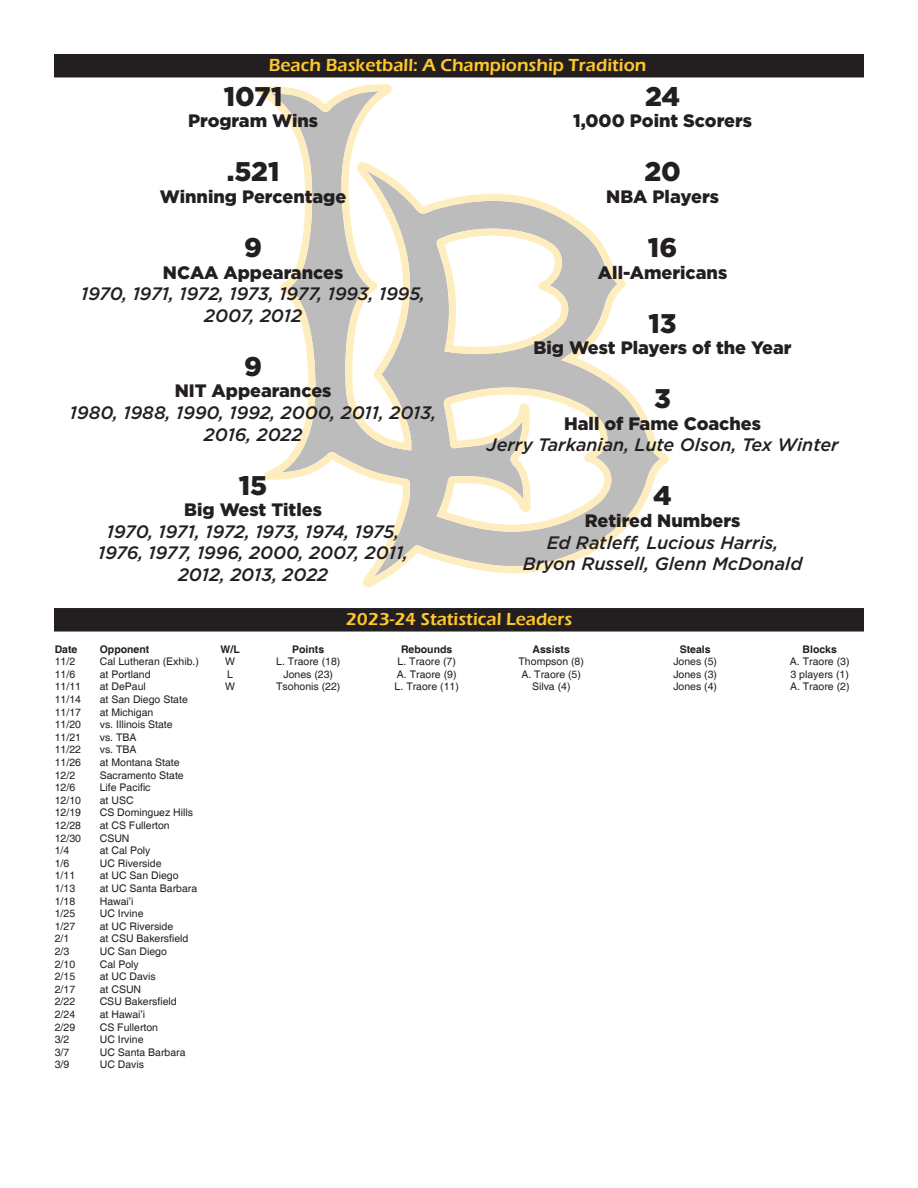
<style>
.page{position:relative;width:918px;height:1188px;background:#fff}
.page>*{position:absolute;margin:0;border:0;box-sizing:border-box;transform-origin:0 0}
.t1{font:900 27px "Gotham";color:#231f20}
.t2{font:italic 500 18px/21.6px "Gotham";color:#231f20;text-align:center}
.t3{font:900 18px "Gotham";color:#231f20}
.t4{font:600 18px "Eras ITC";color:#fec82d}
.t5{font:italic 500 18px "Gotham";letter-spacing:-.02em;color:#231f20}
.t6{font:10.5px "Helvetica";color:#231f20}
.t7{font:700 10.5px "Helvetica";color:#231f20}
</style>
<div class="page">
<div style="left:54px;top:608px;width:810px;height:24px;background:#231f20;border:2px solid #231f20"></div>
<svg style="left:257px;top:84px;width:412px;height:503px"></svg>
<div style="left:54px;top:54px;width:810px;height:23px;background:#231f20"></div>
<p class="t4" style="left:269px;top:55px;width:379px">Beach Basketball: A Championship Tradition</p>
<p class="t1" style="left:224px;top:78px;width:60px">1071</p>
<p class="t3" style="left:188px;top:109px;width:132px">Program Wins</p>
<p class="t1" style="left:227px;top:153px;width:54px">.521</p>
<p class="t3" style="left:160px;top:184px;width:188px">Winning Percentage</p>
<p class="t1" style="left:244px;top:229px;width:19px">9</p>
<p class="t3" style="left:163px;top:260px;width:182px">NCAA Appearances</p>
<p class="t2" style="left:81px;top:283px;width:346px">1970, 1971, 1972, 1973, 1977, 1993, 1995,<br>2007, 2012</p>
<p class="t1" style="left:244px;top:348px;width:19px">9</p>
<p class="t3" style="left:175px;top:379px;width:158px">NIT Appearances</p>
<p class="t2" style="left:70px;top:402px;width:368px">1980, 1988, 1990, 1992, 2000, 2011, 2013,<br>2016, 2022</p>
<p class="t1" style="left:239px;top:466px;width:30px">15</p>
<p class="t3" style="left:184px;top:497px;width:139px">Big West Titles</p>
<p class="t5" style="left:107px;top:520px;width:294px">1970, 1971, 1972, 1973, 1974, 1975,</p>
<p class="t2" style="left:98px;top:542px;width:312px">1976, 1977, 1996, 2000, 2007, 2011,</p>
<p class="t2" style="left:178px;top:564px;width:152px">2012, 2013, 2022</p>
<p class="t1" style="left:645px;top:78px;width:37px">24</p>
<p class="t3" style="left:573px;top:109px;width:181px">1,000 Point Scorers</p>
<p class="t1" style="left:644px;top:153px;width:38px">20</p>
<p class="t3" style="left:606px;top:184px;width:114px">NBA Players</p>
<p class="t1" style="left:648px;top:229px;width:31px">16</p>
<p class="t3" style="left:598px;top:260px;width:131px">All-Americans</p>
<p class="t1" style="left:649px;top:304px;width:30px">13</p>
<p class="t3" style="left:534px;top:335px;width:259px">Big West Players of the Year</p>
<p class="t1" style="left:654px;top:380px;width:18px">3</p>
<p class="t3" style="left:564px;top:411px;width:198px">Hall of Fame Coaches</p>
<p class="t2" style="left:487px;top:434px;width:354px">Jerry Tarkanian, Lute Olson, Tex Winter</p>
<p class="t1" style="left:653px;top:477px;width:20px">4</p>
<p class="t3" style="left:585px;top:508px;width:157px">Retired Numbers</p>
<p class="t2" style="left:547px;top:531px;width:233px">Ed Ratleff, Lucious Harris,</p>
<p class="t2" style="left:523px;top:553px;width:281px">Bryon Russell, Glenn McDonald</p>
<p class="t4" style="left:346px;top:609px;width:228px">2023-24 Statistical Leaders</p>
<p class="t7" style="left:55px;top:643px;width:24px">Date</p>
<p class="t7" style="left:100px;top:643px;width:51px">Opponent</p>
<p class="t7" style="left:221px;top:643px;width:21px">W/L</p>
<p class="t7" style="left:292px;top:643px;width:34px">Points</p>
<p class="t7" style="left:401px;top:643px;width:53px">Rebounds</p>
<p class="t7" style="left:533px;top:643px;width:39px">Assists</p>
<p class="t7" style="left:680px;top:643px;width:32px">Steals</p>
<p class="t7" style="left:803px;top:643px;width:36px">Blocks</p>
<p class="t6" style="left:55px;top:656px;width:22px">11/2</p>
<p class="t6" style="left:100px;top:656px;width:101px">Cal Lutheran (Exhib.)</p>
<p class="t6" style="left:225px;top:656px;width:11px">W</p>
<p class="t6" style="left:276px;top:656px;width:66px">L. Traore (18)</p>
<p class="t6" style="left:398px;top:656px;width:60px">L. Traore (7)</p>
<p class="t6" style="left:519px;top:656px;width:67px">Thompson (8)</p>
<p class="t6" style="left:673px;top:656px;width:45px">Jones (5)</p>
<p class="t6" style="left:790px;top:656px;width:61px">A. Traore (3)</p>
<p class="t6" style="left:55px;top:668px;width:22px">11/6</p>
<p class="t6" style="left:100px;top:668px;width:52px">at Portland</p>
<p class="t6" style="left:227px;top:668px;width:7px">L</p>
<p class="t6" style="left:283px;top:668px;width:51px">Jones (23)</p>
<p class="t6" style="left:397px;top:668px;width:61px">A. Traore (9)</p>
<p class="t6" style="left:521px;top:668px;width:61px">A. Traore (5)</p>
<p class="t6" style="left:673px;top:668px;width:45px">Jones (3)</p>
<p class="t6" style="left:791px;top:668px;width:60px">3 players (1)</p>
<p class="t6" style="left:55px;top:681px;width:28px">11/11</p>
<p class="t6" style="left:100px;top:681px;width:48px">at DePaul</p>
<p class="t6" style="left:225px;top:681px;width:11px">W</p>
<p class="t6" style="left:276px;top:681px;width:66px">Tsohonis (22)</p>
<p class="t6" style="left:395px;top:681px;width:66px">L. Traore (11)</p>
<p class="t6" style="left:532px;top:681px;width:40px">Silva (4)</p>
<p class="t6" style="left:673px;top:681px;width:45px">Jones (4)</p>
<p class="t6" style="left:790px;top:681px;width:61px">A. Traore (2)</p>
<p class="t6" style="left:55px;top:693px;width:28px">11/14</p>
<p class="t6" style="left:100px;top:693px;width:90px">at San Diego State</p>
<p class="t6" style="left:55px;top:706px;width:28px">11/17</p>
<p class="t6" style="left:100px;top:706px;width:55px">at Michigan</p>
<p class="t6" style="left:55px;top:719px;width:28px">11/20</p>
<p class="t6" style="left:100px;top:719px;width:74px">vs. Illinois State</p>
<p class="t6" style="left:55px;top:731px;width:28px">11/21</p>
<p class="t6" style="left:100px;top:731px;width:38px">vs. TBA</p>
<p class="t6" style="left:55px;top:744px;width:28px">11/22</p>
<p class="t6" style="left:100px;top:744px;width:38px">vs. TBA</p>
<p class="t6" style="left:55px;top:756px;width:28px">11/26</p>
<p class="t6" style="left:100px;top:756px;width:81px">at Montana State</p>
<p class="t6" style="left:55px;top:769px;width:22px">12/2</p>
<p class="t6" style="left:100px;top:769px;width:86px">Sacramento State</p>
<p class="t6" style="left:55px;top:782px;width:22px">12/6</p>
<p class="t6" style="left:100px;top:782px;width:52px">Life Pacific</p>
<p class="t6" style="left:55px;top:794px;width:28px">12/10</p>
<p class="t6" style="left:100px;top:794px;width:35px">at USC</p>
<p class="t6" style="left:55px;top:807px;width:28px">12/19</p>
<p class="t6" style="left:100px;top:807px;width:95px">CS Dominguez Hills</p>
<p class="t6" style="left:55px;top:819px;width:28px">12/28</p>
<p class="t6" style="left:100px;top:819px;width:72px">at CS Fullerton</p>
<p class="t6" style="left:55px;top:832px;width:28px">12/30</p>
<p class="t6" style="left:100px;top:832px;width:31px">CSUN</p>
<p class="t6" style="left:55px;top:845px;width:16px">1/4</p>
<p class="t6" style="left:100px;top:845px;width:52px">at Cal Poly</p>
<p class="t6" style="left:55px;top:857px;width:16px">1/6</p>
<p class="t6" style="left:100px;top:857px;width:63px">UC Riverside</p>
<p class="t6" style="left:55px;top:870px;width:22px">1/11</p>
<p class="t6" style="left:100px;top:870px;width:80px">at UC San Diego</p>
<p class="t6" style="left:55px;top:882px;width:22px">1/13</p>
<p class="t6" style="left:100px;top:882px;width:99px">at UC Santa Barbara</p>
<p class="t6" style="left:55px;top:895px;width:22px">1/18</p>
<p class="t6" style="left:100px;top:895px;width:35px">Hawai’i</p>
<p class="t6" style="left:55px;top:908px;width:22px">1/25</p>
<p class="t6" style="left:100px;top:908px;width:45px">UC Irvine</p>
<p class="t6" style="left:55px;top:920px;width:22px">1/27</p>
<p class="t6" style="left:100px;top:920px;width:75px">at UC Riverside</p>
<p class="t6" style="left:55px;top:933px;width:16px">2/1</p>
<p class="t6" style="left:100px;top:933px;width:90px">at CSU Bakersfield</p>
<p class="t6" style="left:55px;top:945px;width:16px">2/3</p>
<p class="t6" style="left:100px;top:945px;width:69px">UC San Diego</p>
<p class="t6" style="left:55px;top:958px;width:22px">2/10</p>
<p class="t6" style="left:100px;top:958px;width:41px">Cal Poly</p>
<p class="t6" style="left:55px;top:971px;width:22px">2/15</p>
<p class="t6" style="left:100px;top:971px;width:58px">at UC Davis</p>
<p class="t6" style="left:55px;top:983px;width:22px">2/17</p>
<p class="t6" style="left:100px;top:983px;width:43px">at CSUN</p>
<p class="t6" style="left:55px;top:996px;width:22px">2/22</p>
<p class="t6" style="left:100px;top:996px;width:79px">CSU Bakersfield</p>
<p class="t6" style="left:55px;top:1008px;width:22px">2/24</p>
<p class="t6" style="left:100px;top:1008px;width:47px">at Hawai’i</p>
<p class="t6" style="left:55px;top:1021px;width:22px">2/29</p>
<p class="t6" style="left:100px;top:1021px;width:60px">CS Fullerton</p>
<p class="t6" style="left:55px;top:1034px;width:16px">3/2</p>
<p class="t6" style="left:100px;top:1034px;width:45px">UC Irvine</p>
<p class="t6" style="left:55px;top:1046px;width:16px">3/7</p>
<p class="t6" style="left:100px;top:1046px;width:87px">UC Santa Barbara</p>
<p class="t6" style="left:55px;top:1059px;width:16px">3/9</p>
<p class="t6" style="left:100px;top:1059px;width:46px">UC Davis</p>
</div>
